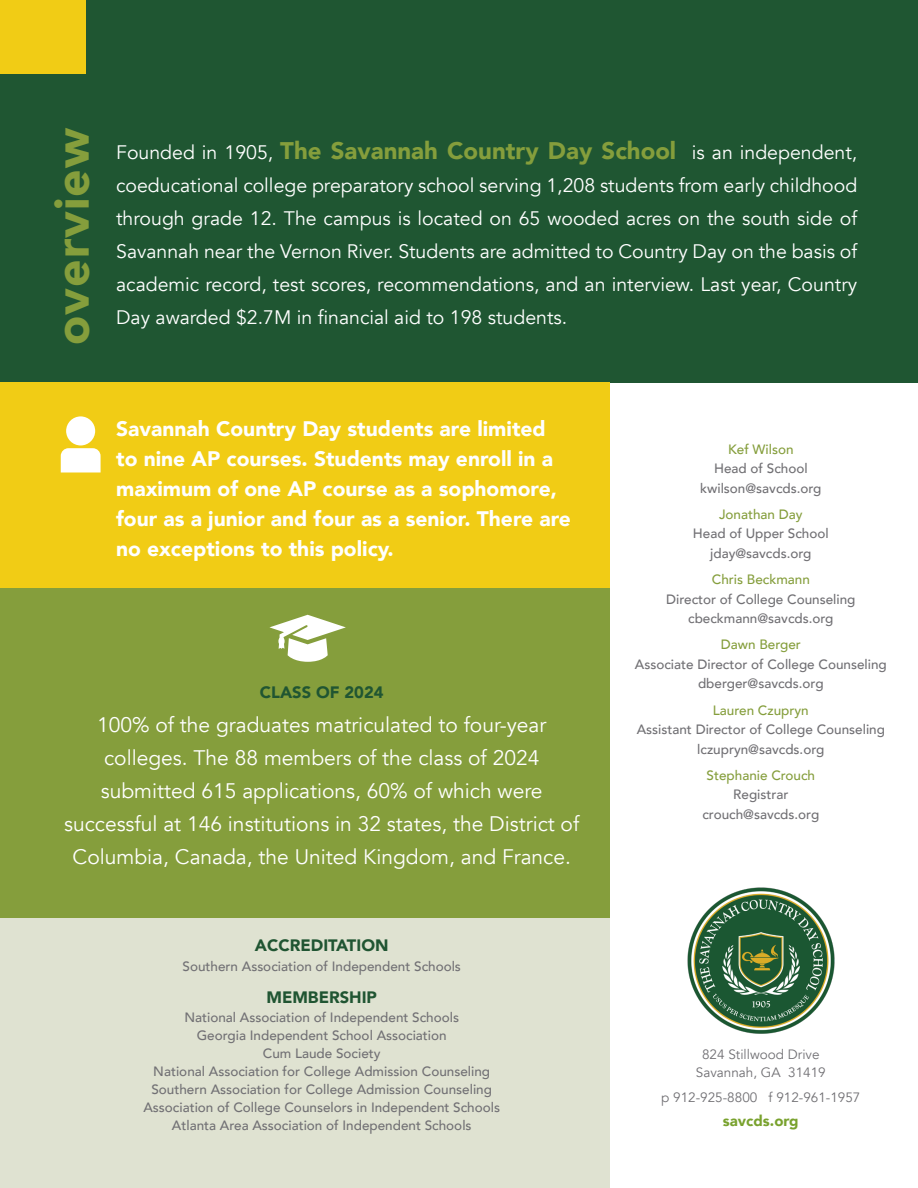
<style>
.page{position:relative;width:918px;height:1188px;background:#fff}
.page>*{position:absolute;margin:0;border:0;box-sizing:border-box;transform-origin:0 0}
.call_outs{font:900 48px "Avenir";letter-spacing:.02em;color:#859e3c}
.text{font:21px/33px "Avenir";color:#fff;text-align:center}
.text-2{font:900 21px/30px "Avenir";color:#fff}
.text-3{font:19.5px/33px "Avenir";color:#fff;text-align:justify}
.sub_yellow{font:900 16.5px "Avenir";color:#205532}
.subs_small_caps{font:900 16.5px "Avenir";color:#205532}
.text-4{font:900 15px "Avenir";color:#79a22e}
.text-5{font:500 13.5px/19.5px "Avenir";color:#717074;text-align:center}
.text-6{font:13.5px/18px "Avenir";color:#717074;text-align:center}
.s1{font-weight:900;font-size:24px;color:#859e3c}
.s2{color:#859e3c}
</style>
<div class="page">
<div style="left:0;top:0;width:918px;height:382px;background:#1f5632"></div>
<div style="left:1px;top:588px;width:609px;height:330px;background:#859e3c"></div>
<img style="left:687px;top:887px;width:148px;height:147px">
<div style="left:0;top:382px;width:610px;height:206px;background:#f1cc15"></div>
<div style="left:1px;top:918px;width:609px;height:270px;background:#dfe2d1"></div>
<div style="left:0;top:0;width:85px;height:73px;background:#f1cc15"></div>
<svg style="left:269px;top:615px;width:77px;height:47px"></svg>
<svg style="left:61px;top:448px;width:40px;height:25px"></svg>
<div style="left:66px;top:416px;width:29px;height:29px;background:#fff;border-radius:50%"></div>
<p class="call_outs" style="left:31px;top:345px;width:218px;rotate:-90deg">overview</p>
<p class="text-3" style="left:116px;top:136px;width:743px">Founded in 1905, <span class="s1">The Savannah Country Day School</span> is an independent, coeducational college preparatory school serving 1,208 students from early childhood through grade 12. The campus is located on 65 wooded acres on the south side of Savannah near the Vernon River. Students are admitted to Country Day on the basis of academic record, test scores, recommendations, and an interview. Last year, Country Day awarded $2.7M in financial aid to 198 students.</p>
<p class="text-2" style="left:116px;top:413px;width:456px">Savannah Country Day students are limited to nine AP courses. Students may enroll in a maximum of one AP course as a sophomore, four as a junior and four as a senior. There are no exceptions to this policy.</p>
<p class="subs_small_caps" style="left:260px;top:678px;width:125px">CLASS OF 2024</p>
<p class="text" style="left:64px;top:709px;width:517px">100% of the graduates matriculated to four-year colleges. The 88 members of the class of 2024 submitted 615 applications, 60% of which were successful at 146 institutions in 32 states, the District of Columbia, Canada, the United Kingdom, and France.</p>
<p class="sub_yellow" style="left:255px;top:931px;width:135px">ACCREDITATION</p>
<p class="text-5" style="left:183px;top:955px;width:280px">Southern Association of Independent Schools</p>
<p class="sub_yellow" style="left:266px;top:983px;width:112px">MEMBERSHIP</p>
<p class="text-5" style="left:184px;top:1007px;width:276px">National Association of Independent Schools</p>
<p class="text-5" style="left:197px;top:1025px;width:251px">Georgia Independent School Association</p>
<p class="text-5" style="left:263px;top:1043px;width:119px">Cum Laude Society</p>
<p class="text-5" style="left:153px;top:1061px;width:338px">National Association for College Admission Counseling</p>
<p class="text-5" style="left:151px;top:1079px;width:342px">Southern Association for College Admission Counseling</p>
<p class="text-5" style="left:143px;top:1097px;width:358px">Association of College Counselors in Independent Schools</p>
<p class="text-5" style="left:172px;top:1115px;width:301px">Atlanta Area Association of Independent Schools</p>
<p class="text-5" style="left:700px;top:439px;width:123px"><span class="s2">Kef Wilson<br></span>Head of School kwilson@savcds.org</p>
<p class="text-5" style="left:693px;top:504px;width:137px"><span class="s2">Jonathan Day<br></span>Head of Upper School jday@savcds.org</p>
<p class="text-5" style="left:666px;top:569px;width:191px"><span class="s2">Chris Beckmann<br></span>Director of College Counseling cbeckmann@savcds.org</p>
<p class="text-5" style="left:635px;top:634px;width:253px"><span class="s2">Dawn Berger<br></span>Associate Director of College Counseling dberger@savcds.org</p>
<p class="text-5" style="left:637px;top:700px;width:250px"><span class="s2">Lauren Czupryn<br></span>Assistant Director of College Counseling lczupryn@savcds.org</p>
<p class="text-5" style="left:702px;top:765px;width:118px"><span class="s2">Stephanie Crouch<br></span>Registrar crouch@savcds.org</p>
<p class="text-6" style="left:696px;top:1046px;width:131px">824 Stillwood Drive<br>Savannah, GA 31419</p>
<p class="text-6" style="left:661px;top:1088px;width:201px">p 912-925-8800 f 912-961-1957</p>
<p class="text-4" style="left:723px;top:1108px;width:77px">savcds.org</p>
</div>
